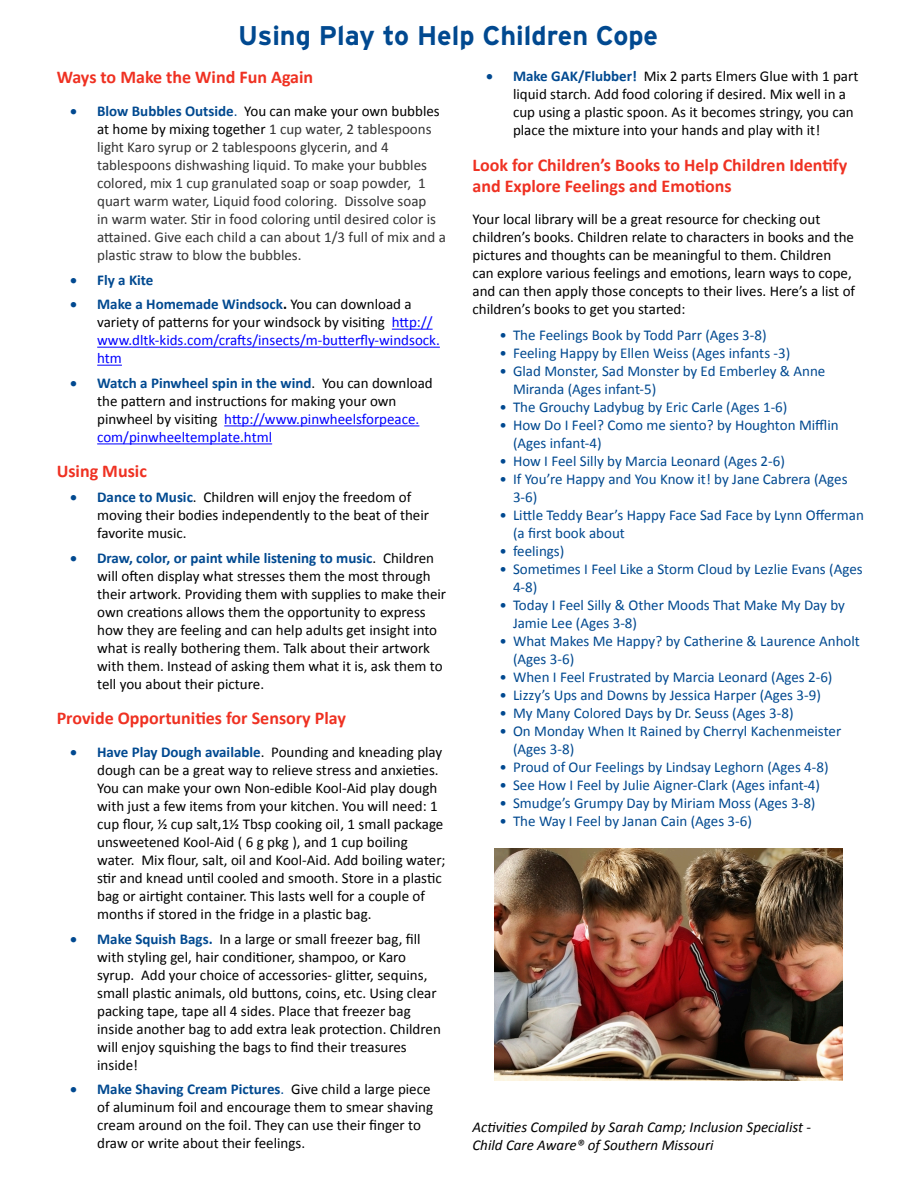
<style>
.page{position:relative;width:918px;height:1188px;background:#fff}
.page>*{position:absolute;margin:0;border:0;box-sizing:border-box;transform-origin:0 0}
.t1{font:700 27px "Interstate";color:#014990}
.t2{font:700 18px/21.6px "Calibri";color:#ef3122}
.Normal__Web{font:15px/18px "Calibri";color:#000}
.t3{font:15px/18px "Calibri";color:#014990}
.List_Paragraph{font:15px/18px "Calibri";color:#000}
.List_Paragraph-2{font:15px/18px "Calibri";color:#333}
.List_Paragraph-3{font:15px/18px "Calibri";color:#00f}
.t4{font:italic 15px "Calibri";color:#000}
.List_Paragraph-4{font:700 15px "Calibri";color:#014990}
.s1{color:#014990}
.s2{font-weight:700;color:#014990}
.s3{color:#000}
.s4{font-weight:700;color:#000}
.s5{color:#00f}
</style>
<div class="page">
<hr style="left:392px;top:329px;width:41px;height:1px;background:#00f">
<hr style="left:97px;top:347px;width:343px;height:1px;background:#00f">
<svg style="left:97px;top:365px;width:25px;height:1px"></svg>
<hr style="left:224px;top:425px;width:195px;height:1px;background:#00f">
<hr style="left:97px;top:443px;width:175px;height:1px;background:#00f">
<img style="left:494px;top:848px;width:348px;height:233px">
<p class="t1" style="left:238px;top:19px;width:421px">Using Play to Help Children Cope</p>
<p class="t2" style="left:57px;top:66px;width:258px">Ways to Make the Wind Fun Again</p>
<p class="List_Paragraph-2" style="left:97px;top:102px;width:350px;text-indent:-27px"><span class="s1">•</span> <span class="s2">Blow Bubbles Outside</span><span class="s1">.</span> <span class="s3">You can make your own bubbles at home by mixing together</span> 1 cup water, 2 tablespoons light Karo syrup or 2 tablespoons glycerin, and 4 tablespoons dishwashing liquid. To make your bubbles colored, mix 1 cup granulated soap or soap powder, 1 quart warm water, Liquid food coloring. Dissolve soap<br>in warm water. Stir in food coloring until desired color is attained. Give each child a can about 1/3 full of mix and a plastic straw to blow the bubbles.</p>
<p class="List_Paragraph-4" style="left:70px;top:270px;width:85px">• Fly a Kite</p>
<p class="List_Paragraph-3" style="left:97px;top:296px;width:344px;text-indent:-27px"><span class="s1">•</span> <span class="s2">Make a Homemade Windsock</span><span class="s4">.</span> <span class="s3">You can download a variety of patterns for your windsock by visiting</span> http:// www.dltk-kids.com/crafts/insects/m-butterfly-windsock. htm</p>
<p class="List_Paragraph" style="left:97px;top:374px;width:337px;text-indent:-27px"><span class="s1">•</span> <span class="s2">Watch a Pinwheel spin in the wind</span>. You can download the pattern and instructions for making your own pinwheel by visiting <span class="s5">http://www.pinwheelsforpeace. com/pinwheeltemplate.html</span></p>
<p class="t2" style="left:57px;top:461px;width:92px">Using Music</p>
<p class="List_Paragraph" style="left:97px;top:488px;width:333px;text-indent:-27px"><span class="s1">•</span> <span class="s2">Dance to Music</span>. Children will enjoy the freedom of moving their bodies independently to the beat of their favorite music.</p>
<p class="List_Paragraph" style="left:97px;top:549px;width:350px;text-indent:-27px"><span class="s1">•</span> <span class="s2">Draw, color, or paint while listening to music</span>. Children will often display what stresses them the most through their artwork. Providing them with supplies to make their own creations allows them the opportunity to express how they are feeling and can help adults get insight into what is really bothering them. Talk about their artwork with them. Instead of asking them what it is, ask them to tell you about their picture.</p>
<p class="t2" style="left:57px;top:707px;width:291px">Provide Opportunities for Sensory Play</p>
<p class="Normal__Web" style="left:97px;top:743px;width:350px;text-indent:-27px"><span class="s1">•</span> <span class="s2">Have Play Dough available</span>. Pounding and kneading play dough can be a great way to relieve stress and anxieties.<br>You can make your own Non-edible Kool-Aid play dough with just a few items from your kitchen. You will need: 1 cup flour, ½ cup salt,1½ Tbsp cooking oil, 1 small package unsweetened Kool-Aid ( 6 g pkg ), and 1 cup boiling water. Mix flour, salt, oil and Kool-Aid. Add boiling water; stir and knead until cooled and smooth. Store in a plastic bag or airtight container. This lasts well for a couple of months if stored in the fridge in a plastic bag.</p>
<p class="Normal__Web" style="left:97px;top:930px;width:345px;text-indent:-27px"><span class="s1">•</span> <span class="s2">Make Squish Bags.</span> In a large or small freezer bag, fill with styling gel, hair conditioner, shampoo, or Karo syrup. Add your choice of accessories- glitter, sequins, small plastic animals, old buttons, coins, etc. Using clear packing tape, tape all 4 sides. Place that freezer bag inside another bag to add extra leak protection. Children will enjoy squishing the bags to find their treasures inside!</p>
<p class="Normal__Web" style="left:97px;top:1081px;width:337px;text-indent:-27px"><span class="s1">•</span> <span class="s2">Make Shaving Cream Pictures</span><span class="s1">.</span> Give child a large piece of aluminum foil and encourage them to smear shaving cream around on the foil. They can use their finger to draw or write about their feelings.</p>
<p class="Normal__Web" style="left:513px;top:67px;width:347px;text-indent:-27px"><span class="s1">•</span> <span class="s2">Make GAK/Flubber!</span> Mix 2 parts Elmers Glue with 1 part liquid starch. Add food coloring if desired. Mix well in a cup using a plastic spoon. As it becomes stringy, you can place the mixture into your hands and play with it!</p>
<p class="t2" style="left:472px;top:154px;width:376px">Look for Children’s Books to Help Children Identify and Explore Feelings and Emotions</p>
<p class="Normal__Web" style="left:472px;top:211px;width:384px">Your local library will be a great resource for checking out children’s books. Children relate to characters in books and the pictures and thoughts can be meaningful to them. Children can explore various feelings and emotions, learn ways to cope, and can then apply those concepts to their lives. Here’s a list of children’s books to get you started:</p>
<p class="t3" style="left:500px;top:326px;width:269px">• The Feelings Book by Todd Parr (Ages 3-8)</p>
<p class="t3" style="left:500px;top:344px;width:292px">• Feeling Happy by Ellen Weiss (Ages infants -3)</p>
<p class="t3" style="left:513px;top:362px;width:314px;text-indent:-14px">• Glad Monster, Sad Monster by Ed Emberley &amp; Anne<br>Miranda (Ages infant-5)</p>
<p class="t3" style="left:500px;top:398px;width:289px">• The Grouchy Ladybug by Eric Carle (Ages 1-6)</p>
<p class="t3" style="left:513px;top:416px;width:327px;text-indent:-14px">• How Do I Feel? Como me siento? by Houghton Mifflin (Ages infant-4)</p>
<p class="t3" style="left:500px;top:452px;width:287px">• How I Feel Silly by Marcia Leonard (Ages 2-6)</p>
<p class="t3" style="left:513px;top:470px;width:336px;text-indent:-14px">• If You’re Happy and You Know it! by Jane Cabrera (Ages<br>3-6)</p>
<p class="t3" style="left:513px;top:506px;width:352px;text-indent:-14px">• Little Teddy Bear’s Happy Face Sad Face by Lynn Offerman (a first book about</p>
<p class="t3" style="left:500px;top:542px;width:66px">• feelings)</p>
<p class="t3" style="left:513px;top:560px;width:351px;text-indent:-14px">• Sometimes I Feel Like a Storm Cloud by Lezlie Evans (Ages<br>4-8)</p>
<p class="t3" style="left:513px;top:596px;width:333px;text-indent:-14px">• Today I Feel Silly &amp; Other Moods That Make My Day by<br>Jamie Lee (Ages 3-8)</p>
<p class="t3" style="left:513px;top:632px;width:348px;text-indent:-14px">• What Makes Me Happy? by Catherine &amp; Laurence Anholt (Ages 3-6)</p>
<p class="t3" style="left:500px;top:668px;width:334px">• When I Feel Frustrated by Marcia Leonard (Ages 2-6)</p>
<p class="t3" style="left:500px;top:686px;width:323px">• Lizzy’s Ups and Downs by Jessica Harper (Ages 3-9)</p>
<p class="t3" style="left:500px;top:704px;width:296px">• My Many Colored Days by Dr. Seuss (Ages 3-8)</p>
<p class="t3" style="left:513px;top:722px;width:330px;text-indent:-14px">• On Monday When It Rained by Cherryl Kachenmeister (Ages 3-8)</p>
<p class="t3" style="left:500px;top:758px;width:331px">• Proud of Our Feelings by Lindsay Leghorn (Ages 4-8)</p>
<p class="t3" style="left:500px;top:776px;width:322px">• See How I Feel by Julie Aigner-Clark (Ages infant-4)</p>
<p class="t3" style="left:500px;top:794px;width:318px">• Smudge’s Grumpy Day by Miriam Moss (Ages 3-8)</p>
<p class="t3" style="left:500px;top:812px;width:254px">• The Way I Feel by Janan Cain (Ages 3-6)</p>
<p class="t4" style="left:472px;top:1117px;width:340px">Activities Compiled by Sarah Camp; Inclusion Specialist -</p>
<p class="t4" style="left:472px;top:1135px;width:243px">Child Care Aware® of Southern Missouri</p>
</div>
